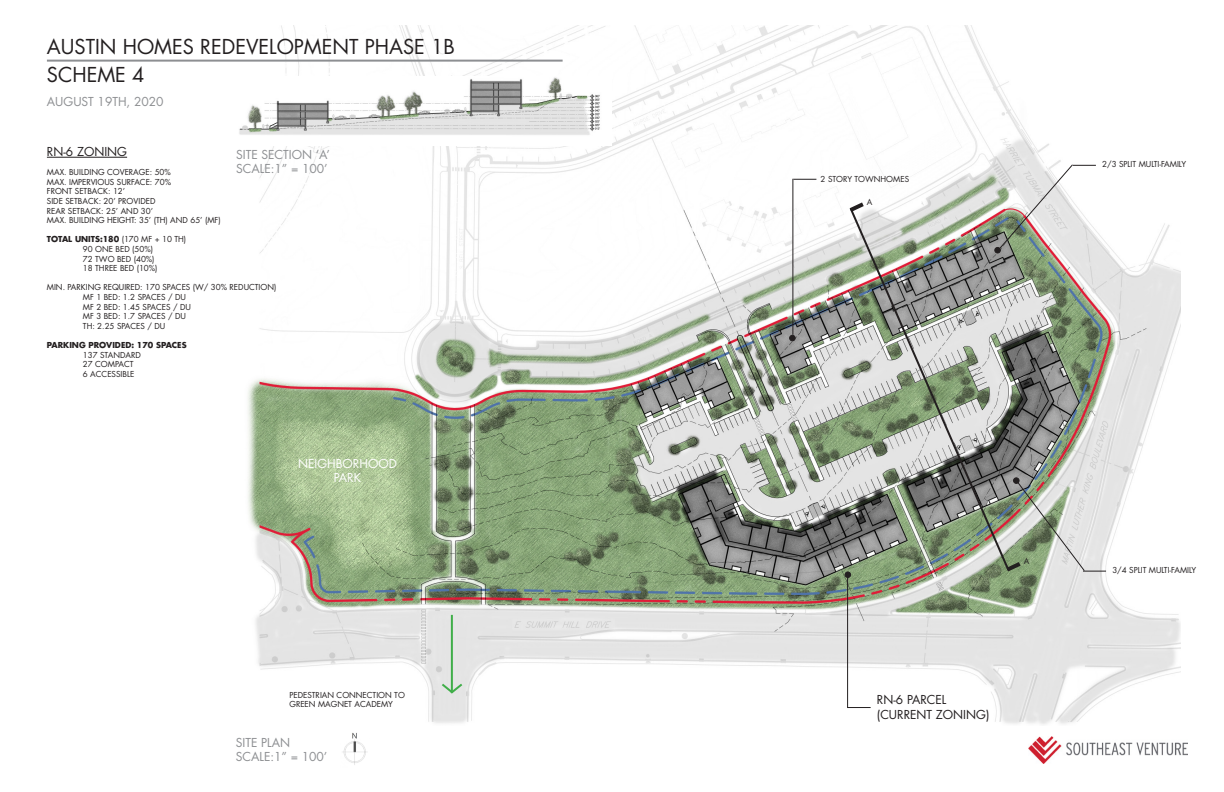
<style>
.page{position:relative;width:1224px;height:792px;background:#fff}
.page>*{position:absolute;margin:0;border:0;box-sizing:border-box;transform-origin:0 0}
.t1{font:20px/27.4px "Futura";color:#231f20}
.t2{font:12px/14.4px "Futura";color:#8d8f92}
.t3{font:12px/14.4px "Futura";color:#231f20}
.t4{font:12px/14.4px "Futura";color:#fff;text-align:center}
.t5{font:8px/9.6px "Futura";color:#231f20}
.t6{font:700 8px "Futura";color:#231f20}
.s1{font-weight:700}
</style>
<div class="page">
<img style="left:244px;top:25px;width:937px;height:700px">
<hr style="left:47px;top:60px;width:516px;height:2px;background:#8d8f92">
<img style="left:1029px;top:736px;width:159px;height:28px">
<img style="left:343px;top:733px;width:23px;height:32px">
<svg style="left:848px;top:707px;width:23px;height:1px"></svg>
<hr style="left:847px;top:575px;width:1px;height:133px;background:#231f20">
<div style="left:845px;top:571px;width:6px;height:7px;border:1px solid #231f20;border-radius:50%"></div>
<hr style="left:451px;top:615px;width:2px;height:78px;background:#40ae49">
<svg style="left:440px;top:682px;width:25px;height:14px"></svg>
<div style="left:1013px;top:477px;width:7px;height:7px;border:1px solid #231f20;border-radius:50%"></div>
<svg style="left:995px;top:163px;width:101px;height:90px"></svg>
<div style="left:789px;top:335px;width:7px;height:6px;border:1px solid #231f20;border-radius:50%"></div>
<svg style="left:793px;top:179px;width:23px;height:1px"></svg>
<hr style="left:792px;top:179px;width:1px;height:156px;background:#231f20">
<hr style="left:47px;top:157px;width:80px;height:1px;background:#231f20">
<svg style="left:848px;top:206px;width:163px;height:367px;background:#9fa49a"></svg>
<svg style="left:1002px;top:478px;width:104px;height:97px;background:#bbc1b5"></svg>
<svg style="left:845px;top:199px;width:23px;height:16px"></svg>
<img style="left:239px;top:76px;width:373px;height:69px">
<h1 class="t1" style="left:47px;top:33px;width:409px">AUSTIN HOMES REDEVELOPMENT PHASE 1B<br>SCHEME 4</h1>
<h2 class="t2" style="left:47px;top:94px;width:118px">AUGUST 19TH, 2020</h2>
<h2 class="t3" style="left:47px;top:145px;width:82px">RN-6 ZONING</h2>
<p class="t5" style="left:47px;top:168px;width:175px">MAX. BUILDING COVERAGE: 50%<br>MAX. IMPERVIOUS SURFACE: 70%<br>FRONT SETBACK: 12’<br>SIDE SETBACK: 20’ PROVIDED<br>REAR SETBACK: 25’ AND 30’<br>MAX. BUILDING HEIGHT: 35’ (TH) AND 65’ (MF)</p>
<p class="t5" style="left:83px;top:235px;width:105px;text-indent:-36px"><span class="s1">TOTAL UNITS:180</span> (170 MF + 10 TH)<br>90 ONE BED (50%)<br>72 TWO BED (40%)<br>18 THREE BED (10%)</p>
<p class="t5" style="left:83px;top:283px;width:195px;text-indent:-36px">MIN. PARKING REQUIRED: 170 SPACES (W/ 30% REDUCTION)<br>MF 1 BED: 1.2 SPACES / DU<br>MF 2 BED: 1.45 SPACES / DU<br>MF 3 BED: 1.7 SPACES / DU<br>TH: 2.25 SPACES / DU</p>
<p class="t6" style="left:47px;top:340px;width:141px">PARKING PROVIDED: 170 SPACES</p>
<p class="t5" style="left:83px;top:350px;width:59px">137 STANDARD<br>27 COMPACT<br>6 ACCESSIBLE</p>
<h2 class="t2" style="left:236px;top:147px;width:95px">SITE SECTION ‘A’<br>SCALE:1” = 100’</h2>
<h2 class="t4" style="left:298px;top:456px;width:100px">NEIGHBORHOOD<br>PARK</h2>
<p class="t5" style="left:289px;top:690px;width:117px">PEDESTRIAN CONNECTION TO<br>GREEN MAGNET ACADEMY</p>
<h2 class="t2" style="left:236px;top:735px;width:93px">SITE PLAN<br>SCALE:1” = 100’</h2>
<p class="t5" style="left:821px;top:174px;width:90px">2 STORY TOWNHOMES</p>
<p class="t5" style="left:867px;top:198px;width:7px">A</p>
<p class="t5" style="left:1102px;top:160px;width:85px">2/3 SPLIT MULTI-FAMILY</p>
<p class="t5" style="left:1024px;top:556px;width:7px">A</p>
<h2 class="t3" style="left:877px;top:693px;width:114px">RN-6 PARCEL (CURRENT ZONING)</h2>
<p class="t5" style="left:1112px;top:566px;width:85px">3/4 SPLIT MULTI-FAMILY</p>
</div>
